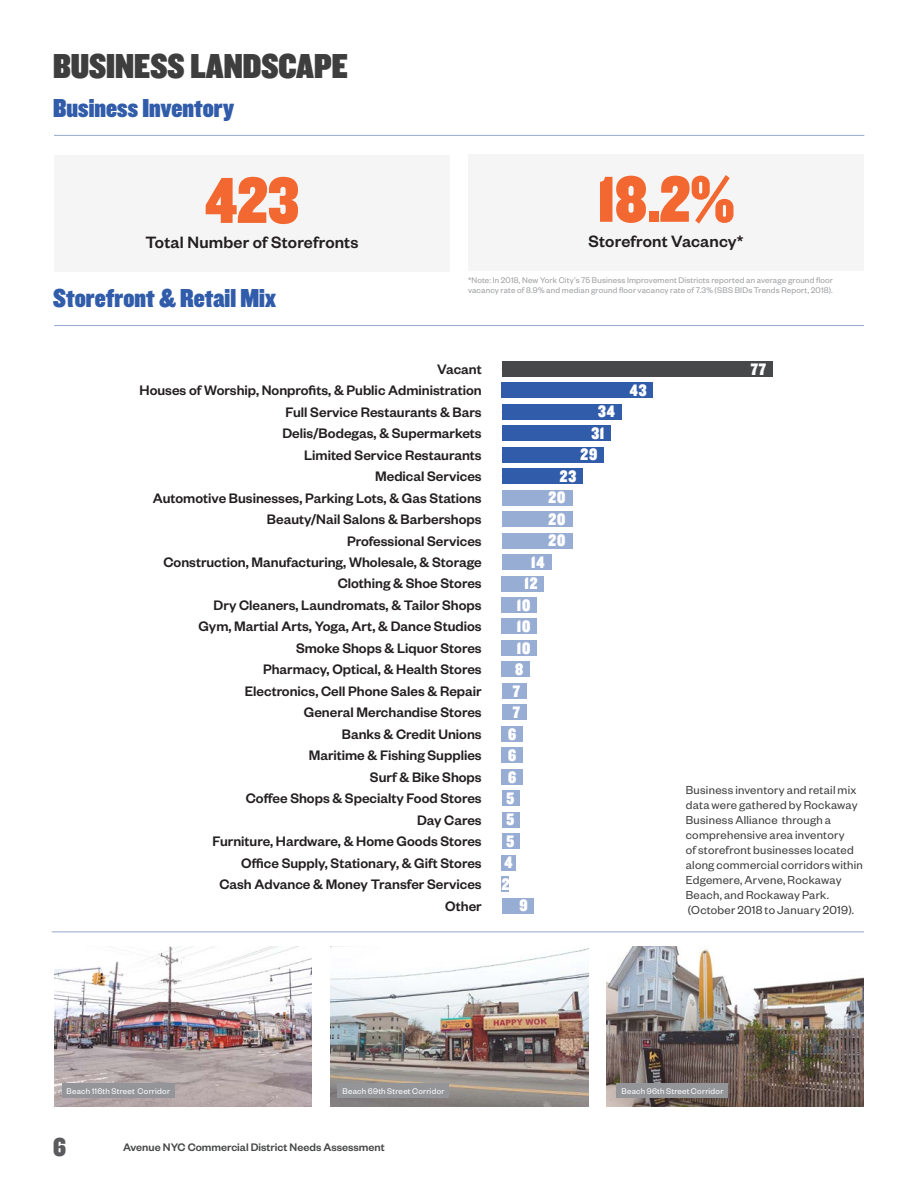
<style>
.page{position:relative;width:918px;height:1188px;background:#fff}
.page>*{position:absolute;margin:0;border:0;box-sizing:border-box;transform-origin:0 0}
.t1{font:67.5px "Knockout HTF90 Ultmt Welterwt";color:#f26830}
.t2{font:36px "Knockout HTF90 Ultmt Welterwt";color:#3e3e3f}
.t3{font:27px "Knockout HTF90 Ultmt Welterwt";letter-spacing:.005em;color:#315caa}
.t4{font:27px "Knockout HTF90 Ultmt Welterwt";color:#5b5b5e}
.t5{font:500 18px "Founders Grotesk";letter-spacing:.01em;color:#231f20}
.t6{font:17.25px/21.5px "Knockout HTF90 Ultmt Welterwt";letter-spacing:.05em;color:#fff}
.t7{font:500 15.15px "Founders Grotesk";color:#231f20}
.t8{font:12.75px/15px "Founders Grotesk";letter-spacing:.02em;color:#3e3e3f}
.t9{font:500 12px "Founders Grotesk";color:#464748}
.BList___10_5_Alterna{font:9px/10.5px "Founders Grotesk";letter-spacing:.02em;color:#9d9fa2}
.Photo_Caption_On_Pho{font:9px "Founders Grotesk";letter-spacing:.03em;color:#fff}
</style>
<div class="page">
<div style="left:502px;top:361px;width:270px;height:16px;background:#474849"></div>
<div style="left:502px;top:383px;width:151px;height:15px;background:#315caa"></div>
<div style="left:502px;top:404px;width:119px;height:16px;background:#315caa"></div>
<div style="left:502px;top:426px;width:109px;height:15px;background:#315caa"></div>
<div style="left:502px;top:447px;width:102px;height:15px;background:#315caa"></div>
<div style="left:502px;top:468px;width:81px;height:16px;background:#315caa"></div>
<div style="left:502px;top:490px;width:70px;height:15px;background:#98add4"></div>
<div style="left:502px;top:511px;width:70px;height:16px;background:#98add4"></div>
<div style="left:502px;top:533px;width:70px;height:15px;background:#98add4"></div>
<div style="left:502px;top:554px;width:49px;height:16px;background:#98add4"></div>
<div style="left:502px;top:576px;width:42px;height:15px;background:#98add4"></div>
<div style="left:502px;top:597px;width:35px;height:16px;background:#98add4"></div>
<div style="left:502px;top:619px;width:35px;height:15px;background:#98add4"></div>
<div style="left:502px;top:640px;width:35px;height:16px;background:#98add4"></div>
<div style="left:502px;top:662px;width:28px;height:15px;background:#98add4"></div>
<div style="left:502px;top:683px;width:25px;height:16px;background:#98add4"></div>
<div style="left:502px;top:705px;width:25px;height:15px;background:#98add4"></div>
<div style="left:502px;top:726px;width:21px;height:16px;background:#98add4"></div>
<div style="left:502px;top:748px;width:21px;height:15px;background:#98add4"></div>
<div style="left:502px;top:769px;width:21px;height:15px;background:#98add4"></div>
<div style="left:502px;top:791px;width:17px;height:15px;background:#98add4"></div>
<div style="left:502px;top:812px;width:17px;height:15px;background:#98add4"></div>
<div style="left:502px;top:833px;width:17px;height:16px;background:#98add4"></div>
<div style="left:502px;top:855px;width:14px;height:15px;background:#98add4"></div>
<div style="left:502px;top:876px;width:7px;height:16px;background:#98add4"></div>
<div style="left:502px;top:898px;width:32px;height:15px;background:#98add4"></div>
<div style="left:54px;top:155px;width:396px;height:117px;background:#f5f5f6"></div>
<div style="left:468px;top:154px;width:396px;height:117px;background:#f5f5f6"></div>
<hr style="left:54px;top:325px;width:810px;height:1px;background:#2a5096">
<hr style="left:54px;top:135px;width:810px;height:1px;background:#2a5096">
<img style="left:606px;top:946px;width:258px;height:161px">
<img style="left:330px;top:946px;width:258px;height:161px">
<hr style="left:52px;top:932px;width:812px;height:1px;background:#2a5096">
<div style="left:338px;top:1083px;width:111px;height:15px;background:#939598"></div>
<div style="left:617px;top:1083px;width:111px;height:15px;background:#939598"></div>
<img style="left:54px;top:946px;width:258px;height:161px">
<div style="left:62px;top:1083px;width:113px;height:15px;background:#939598"></div>
<p class="t2" style="left:53px;top:47px;width:296px">BUSINESS LANDSCAPE</p>
<p class="t3" style="left:53px;top:93px;width:183px">Business Inventory</p>
<p class="t1" style="left:205px;top:164px;width:95px">423</p>
<p class="t5" style="left:145px;top:231px;width:215px">Total Number of Storefronts</p>
<p class="t3" style="left:53px;top:284px;width:224px">Storefront &amp; Retail Mix</p>
<p class="t1" style="left:597px;top:163px;width:139px">18.2%</p>
<p class="t5" style="left:589px;top:230px;width:156px">Storefront Vacancy*</p>
<p class="BList___10_5_Alterna" style="left:468px;top:274px;width:366px">*Note: In 2018, New York City’s 75 Business Improvement Districts reported an average ground floor vacancy rate of 8.9% and median ground floor vacancy rate of 7.3% (SBS BIDs Trends Report, 2018).</p>
<p class="t7" style="left:437px;top:359px;width:46px">Vacant</p>
<p class="t6" style="left:751px;top:359px;width:17px">77</p>
<p class="t6" style="left:630px;top:380px;width:18px">43</p>
<p class="t6" style="left:598px;top:401px;width:18px">34</p>
<p class="t6" style="left:591px;top:423px;width:14px">31</p>
<p class="t6" style="left:581px;top:444px;width:18px">29</p>
<p class="t6" style="left:548px;top:466px;width:29px;text-indent:11px">23<br>20<br>20<br>20</p>
<p class="t6" style="left:531px;top:552px;width:15px">14</p>
<p class="t6" style="left:524px;top:573px;width:14px">12</p>
<p class="t6" style="left:517px;top:595px;width:15px">10</p>
<p class="t6" style="left:517px;top:616px;width:15px">10</p>
<p class="t6" style="left:517px;top:638px;width:15px">10</p>
<p class="t6" style="left:515px;top:659px;width:10px">8</p>
<p class="t6" style="left:513px;top:681px;width:9px">7</p>
<p class="t6" style="left:513px;top:702px;width:9px">7</p>
<p class="t6" style="left:508px;top:724px;width:10px">6</p>
<p class="t6" style="left:508px;top:745px;width:10px">6</p>
<p class="t6" style="left:508px;top:767px;width:10px">6</p>
<p class="t6" style="left:506px;top:788px;width:9px">5</p>
<p class="t6" style="left:506px;top:809px;width:9px">5</p>
<p class="t6" style="left:506px;top:831px;width:9px">5</p>
<p class="t6" style="left:505px;top:852px;width:10px">4</p>
<p class="t6" style="left:502px;top:874px;width:9px">2</p>
<p class="t6" style="left:520px;top:895px;width:10px">9</p>
<p class="t7" style="left:140px;top:381px;width:344px">Houses of Worship, Nonprofits, &amp; Public Administration</p>
<p class="t7" style="left:286px;top:402px;width:198px">Full Service Restaurants &amp; Bars</p>
<p class="t7" style="left:282px;top:424px;width:201px">Delis/Bodegas, &amp; Supermarkets</p>
<p class="t7" style="left:304px;top:445px;width:179px">Limited Service Restaurants</p>
<p class="t7" style="left:375px;top:467px;width:108px">Medical Services</p>
<p class="t7" style="left:153px;top:488px;width:330px">Automotive Businesses, Parking Lots, &amp; Gas Stations</p>
<p class="t7" style="left:267px;top:510px;width:216px">Beauty/Nail Salons &amp; Barbershops</p>
<p class="t7" style="left:347px;top:531px;width:136px">Professional Services</p>
<p class="t7" style="left:164px;top:553px;width:320px">Construction, Manufacturing, Wholesale, &amp; Storage</p>
<p class="t7" style="left:338px;top:574px;width:145px">Clothing &amp; Shoe Stores</p>
<p class="t7" style="left:214px;top:596px;width:270px">Dry Cleaners, Laundromats, &amp; Tailor Shops</p>
<p class="t7" style="left:198px;top:617px;width:285px">Gym, Martial Arts, Yoga, Art, &amp; Dance Studios</p>
<p class="t7" style="left:296px;top:639px;width:187px">Smoke Shops &amp; Liquor Stores</p>
<p class="t7" style="left:263px;top:660px;width:220px">Pharmacy, Optical, &amp; Health Stores</p>
<p class="t7" style="left:245px;top:682px;width:238px">Electronics, Cell Phone Sales &amp; Repair</p>
<p class="t7" style="left:304px;top:703px;width:179px">General Merchandise Stores</p>
<p class="t7" style="left:342px;top:724px;width:141px">Banks &amp; Credit Unions</p>
<p class="t7" style="left:309px;top:746px;width:174px">Maritime &amp; Fishing Supplies</p>
<p class="t7" style="left:370px;top:767px;width:113px">Surf &amp; Bike Shops</p>
<p class="t8" style="left:686px;top:781px;width:179px">Business inventory and retail mix data were gathered by Rockaway<br>Business Alliance through a comprehensive area inventory<br>of storefront businesses located along commercial corridors within<br>Edgemere, Arvene, Rockaway<br>Beach, and Rockaway Park.</p>
<p class="t8" style="left:688px;top:901px;width:168px">(October 2018 to January 2019).</p>
<p class="t7" style="left:246px;top:789px;width:237px">Coffee Shops &amp; Specialty Food Stores</p>
<p class="t7" style="left:417px;top:810px;width:66px">Day Cares</p>
<p class="t7" style="left:213px;top:832px;width:271px">Furniture, Hardware, &amp; Home Goods Stores</p>
<p class="t7" style="left:241px;top:853px;width:242px">Office Supply, Stationary, &amp; Gift Stores</p>
<p class="t7" style="left:219px;top:875px;width:264px">Cash Advance &amp; Money Transfer Services</p>
<p class="t7" style="left:445px;top:896px;width:38px">Other</p>
<p class="Photo_Caption_On_Pho" style="left:66px;top:1085px;width:105px">Beach 116th Street Corridor</p>
<p class="Photo_Caption_On_Pho" style="left:342px;top:1085px;width:104px">Beach 69th Street Corridor</p>
<p class="Photo_Caption_On_Pho" style="left:621px;top:1085px;width:104px">Beach 96th Street Corridor</p>
<h3 class="t4" style="left:53px;top:1133px;width:14px">6</h3>
<p class="t9" style="left:123px;top:1140px;width:263px">Avenue NYC Commercial District Needs Assessment</p>
</div>
